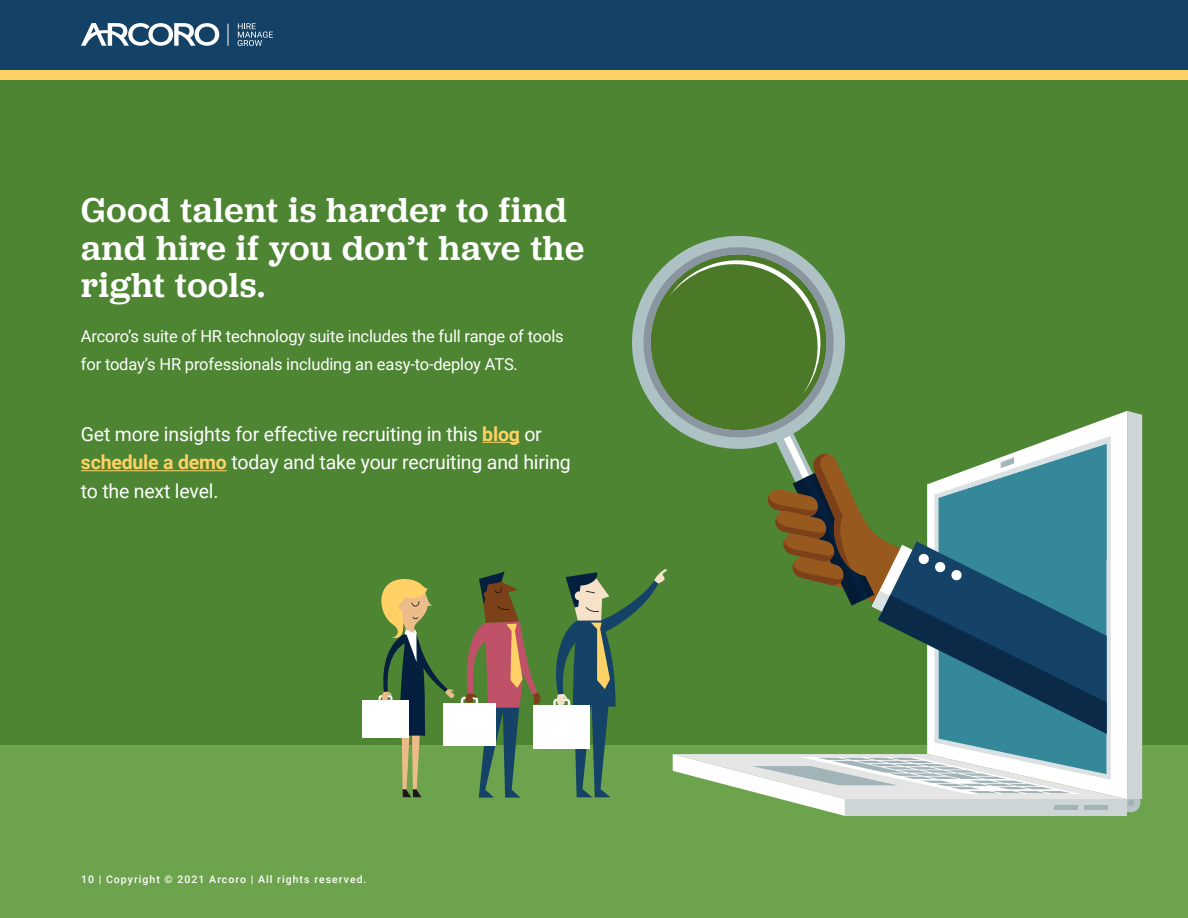
<style>
.page{position:relative;width:1188px;height:918px;background:#6da34d}
.page>*{position:absolute;margin:0;border:0;box-sizing:border-box;transform-origin:0 0}
.Blue_Section_Header{font:500 36px/37.5px "Jubilat";letter-spacing:.025em;color:#fff}
.Body_Style_1{font:19.5px/28.5px "Roboto";letter-spacing:-.01em;color:#fff}
.Body_Style_1-2{font:16.5px/28.5px "Roboto";letter-spacing:-.01em;color:#fff}
.t1{font:500 10.5px "Roboto";letter-spacing:.1em;color:#fff}
.s1{font-weight:700;color:#ffd166}
</style>
<div class="page">
<div style="left:0;top:0;width:1188px;height:745px;background:#4d8532"></div>
<svg style="left:632px;top:235px;width:213px;height:192px"></svg>
<svg style="left:670px;top:256px;width:157px;height:138px"></svg>
<svg style="left:673px;top:411px;width:469px;height:405px"></svg>
<div style="left:363px;top:701px;width:46px;height:37px;background:#fff"></div>
<svg style="left:375px;top:572px;width:167px;height:226px"></svg>
<div style="left:533px;top:705px;width:56px;height:43px;background:#fff"></div>
<svg style="left:551px;top:569px;width:116px;height:228px"></svg>
<div style="left:0;top:69px;width:1188px;height:11px;background:#ffd166"></div>
<div style="left:0;top:0;width:1188px;height:69px;background:#144266"></div>
<svg style="left:238px;top:23px;width:35px;height:23px"></svg>
<svg style="left:227px;top:24px;width:1px;height:21px"></svg>
<svg style="left:81px;top:23px;width:138px;height:23px"></svg>
<hr style="left:482px;top:442px;width:38px;height:1px;background:#ffd166">
<hr style="left:81px;top:470px;width:146px;height:1px;background:#ffd166">
<p class="Blue_Section_Header" style="left:81px;top:190px;width:505px">Good talent is harder to find and hire if you don’t have the right tools.</p>
<p class="Body_Style_1-2" style="left:81px;top:321px;width:484px">Arcoro’s suite of HR technology suite includes the full range of tools for today’s HR professionals including an easy-to-deploy ATS.</p>
<p class="Body_Style_1" style="left:81px;top:419px;width:492px">Get more insights for effective recruiting in this <span class="s1">blog</span> or <span class="s1">schedule a demo</span> today and take your recruiting and hiring to the next level.</p>
<p class="t1" style="left:81px;top:872px;width:287px">10 | Copyright © 2021 Arcoro | All rights reserved.</p>
</div>
